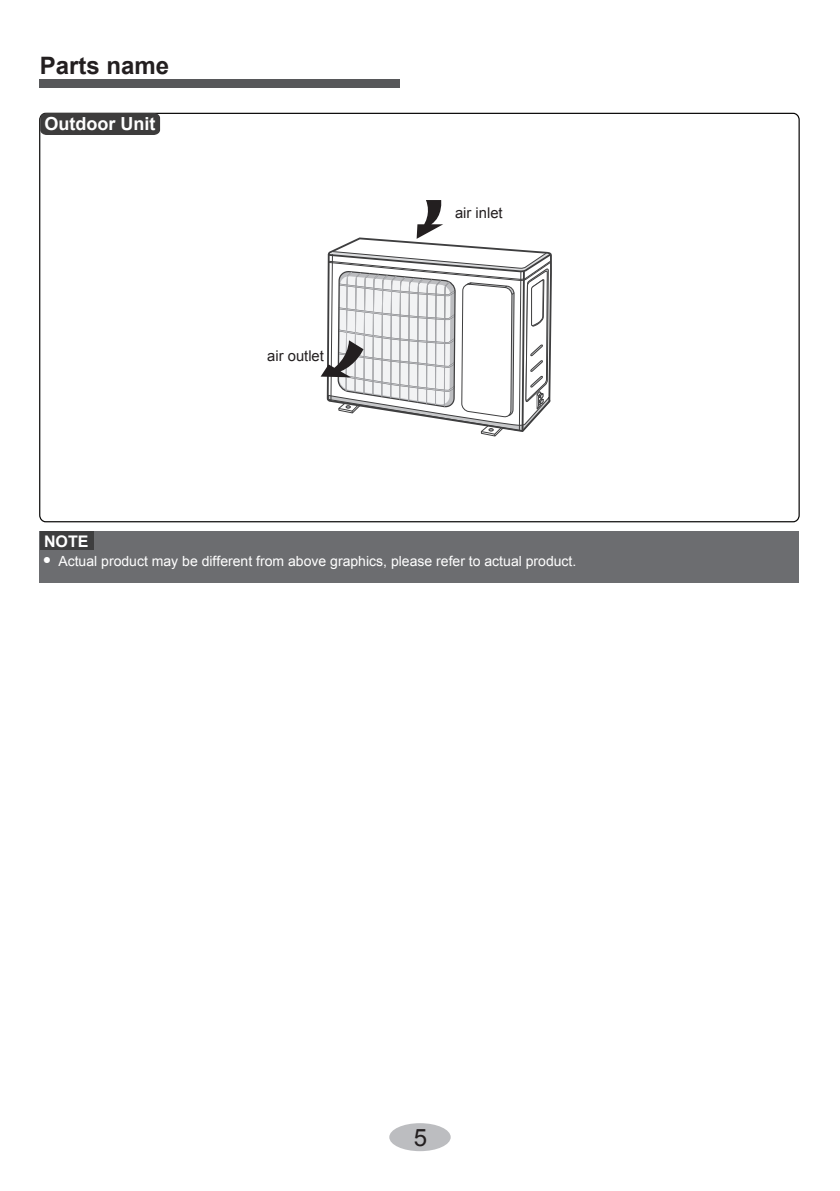
<style>
.page{position:relative;width:840px;height:1191px;background:#fff}
.page>*{position:absolute;margin:0;border:0;box-sizing:border-box;transform-origin:0 0}
.t1{font:700 24px "Arial";color:#231f20}
.t2{font:24px "Arial";color:#231f20}
.t3{font:700 18px "Arial";color:#fff}
.t4{font:700 16px "Arial";color:#fff}
.t5{font:14.8px "Arial";color:#231f20}
.t6{font:14px "Arial";color:#fff}
</style>
<div class="page">
<div style="left:389px;top:1123px;width:61px;height:28px;background:#bcbdc0;border-radius:50%"></div>
<div style="left:40px;top:80px;width:359px;height:8px;background:#57585a"></div>
<div style="left:40px;top:113px;width:120px;height:22px;background:#3d3c3c"></div>
<div style="left:40px;top:532px;width:758px;height:51px;background:#6c6d70"></div>
<svg style="left:320px;top:80px;width:233px;height:452px"></svg>
<div style="left:40px;top:532px;width:53px;height:18px;background:#3e3e3f"></div>
<h1 class="t1" style="left:40px;top:50px;width:131px">Parts name</h1>
<p class="t3" style="left:44px;top:112px;width:112px">Outdoor Unit</p>
<p class="t4" style="left:44px;top:531px;width:46px">NOTE</p>
<p class="t5" style="left:267px;top:346px;width:58px">air outlet</p>
<p class="t5" style="left:455px;top:203px;width:49px">air inlet</p>
<p class="t6" style="left:43px;top:552px;width:534px"><sup>●</sup> Actual product may be different from above graphics, please refer to actual product.</p>
<h1 class="t2" style="left:414px;top:1121px;width:15px">5</h1>
</div>
